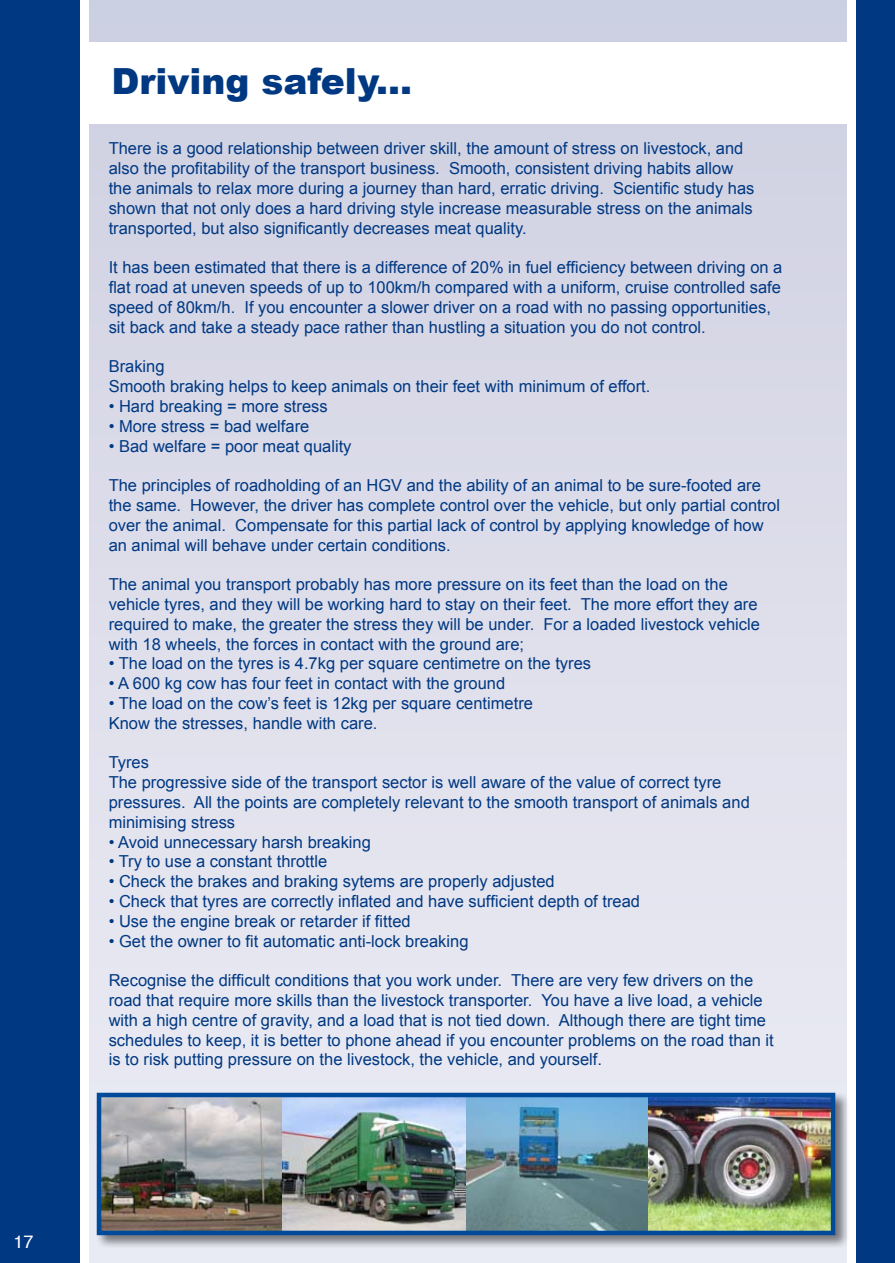
<style>
.page{position:relative;width:895px;height:1263px;background:#fff}
.page>*{position:absolute;margin:0;border:0;box-sizing:border-box;transform-origin:0 0}
.t1{font:900 36px "Arial";color:#003882}
.t2{font:18px "Helvetica";color:#fff}
.t3{font:16.5px/19.8px "Arial";color:#003882}
</style>
<div class="page">
<div style="left:41px;top:0;width:834px;height:1263px;background:linear-gradient(to bottom,#cfd0e1,#ecedf5)"></div>
<div style="left:0;top:0;width:85px;height:1263px;background:#003882"></div>
<div style="left:850px;top:0;width:45px;height:1263px;background:#003882"></div>
<div style="left:80px;top:0;width:8px;height:1263px;background:#fff"></div>
<div style="left:847px;top:0;width:8px;height:1263px;background:#fff"></div>
<div style="left:82px;top:43px;width:771px;height:81px;background:#fff"></div>
<div style="left:95px;top:1091px;width:755px;height:158px;background:#000;opacity:.5"></div>
<img style="left:102px;top:1098px;width:181px;height:132px">
<img style="left:283px;top:1098px;width:547px;height:132px">
<div style="left:97px;top:1093px;width:738px;height:142px;border:4px solid #004a99"></div>
<p class="t2" style="left:13px;top:1226px;width:22px">17</p>
<p class="t1" style="left:111px;top:55px;width:302px">Driving safely...</p>
<p class="t3" style="left:109px;top:139px;width:647px">There is a good relationship between driver skill, the amount of stress on livestock, and also the profitability of the transport business. Smooth, consistent driving habits allow the animals to relax more during a journey than hard, erratic driving. Scientific study has shown that not only does a hard driving style increase measurable stress on the animals transported, but also significantly decreases meat quality.</p>
<p class="t3" style="left:109px;top:258px;width:675px">It has been estimated that there is a difference of 20% in fuel efficiency between driving on a flat road at uneven speeds of up to 100km/h compared with a uniform, cruise controlled safe speed of 80km/h. If you encounter a slower driver on a road with no passing opportunities, sit back and take a steady pace rather than hustling a situation you do not control.</p>
<p class="t3" style="left:109px;top:357px;width:543px">Braking<br>Smooth braking helps to keep animals on their feet with minimum of effort.</p>
<p class="t3" style="left:109px;top:396px;width:220px">• Hard breaking = more stress</p>
<p class="t3" style="left:109px;top:416px;width:202px">• More stress = bad welfare</p>
<p class="t3" style="left:109px;top:436px;width:244px">• Bad welfare = poor meat quality</p>
<p class="t3" style="left:109px;top:475px;width:673px">The principles of roadholding of an HGV and the ability of an animal to be sure-footed are the same. However, the driver has complete control over the vehicle, but only partial control over the animal. Compensate for this partial lack of control by applying knowledge of how an animal will behave under certain conditions.</p>
<p class="t3" style="left:109px;top:574px;width:653px">The animal you transport probably has more pressure on its feet than the load on the vehicle tyres, and they will be working hard to stay on their feet. The more effort they are required to make, the greater the stress they will be under. For a loaded livestock vehicle with 18 wheels, the forces in contact with the ground are;</p>
<p class="t3" style="left:109px;top:654px;width:484px">• The load on the tyres is 4.7kg per square centimetre on the tyres</p>
<p class="t3" style="left:109px;top:673px;width:398px">• A 600 kg cow has four feet in contact with the ground</p>
<p class="t3" style="left:109px;top:693px;width:426px">• The load on the cow’s feet is 12kg per square centimetre<br>Know the stresses, handle with care.</p>
<p class="t3" style="left:109px;top:753px;width:643px">Tyres<br>The progressive side of the transport sector is well aware of the value of correct tyre pressures. All the points are completely relevant to the smooth transport of animals and minimising stress</p>
<p class="t3" style="left:109px;top:832px;width:264px">• Avoid unnecessary harsh breaking</p>
<p class="t3" style="left:109px;top:852px;width:220px">• Try to use a constant throttle</p>
<p class="t3" style="left:109px;top:871px;width:447px">• Check the brakes and braking sytems are properly adjusted</p>
<p class="t3" style="left:109px;top:891px;width:533px">• Check that tyres are correctly inflated and have sufficient depth of tread</p>
<p class="t3" style="left:109px;top:911px;width:303px">• Use the engine break or retarder if fitted</p>
<p class="t3" style="left:109px;top:931px;width:361px">• Get the owner to fit automatic anti-lock breaking</p>
<p class="t3" style="left:109px;top:970px;width:666px">Recognise the difficult conditions that you work under. There are very few drivers on the road that require more skills than the livestock transporter. You have a live load, a vehicle with a high centre of gravity, and a load that is not tied down. Although there are tight time schedules to keep, it is better to phone ahead if you encounter problems on the road than it is to risk putting pressure on the livestock, the vehicle, and yourself.</p>
</div>
